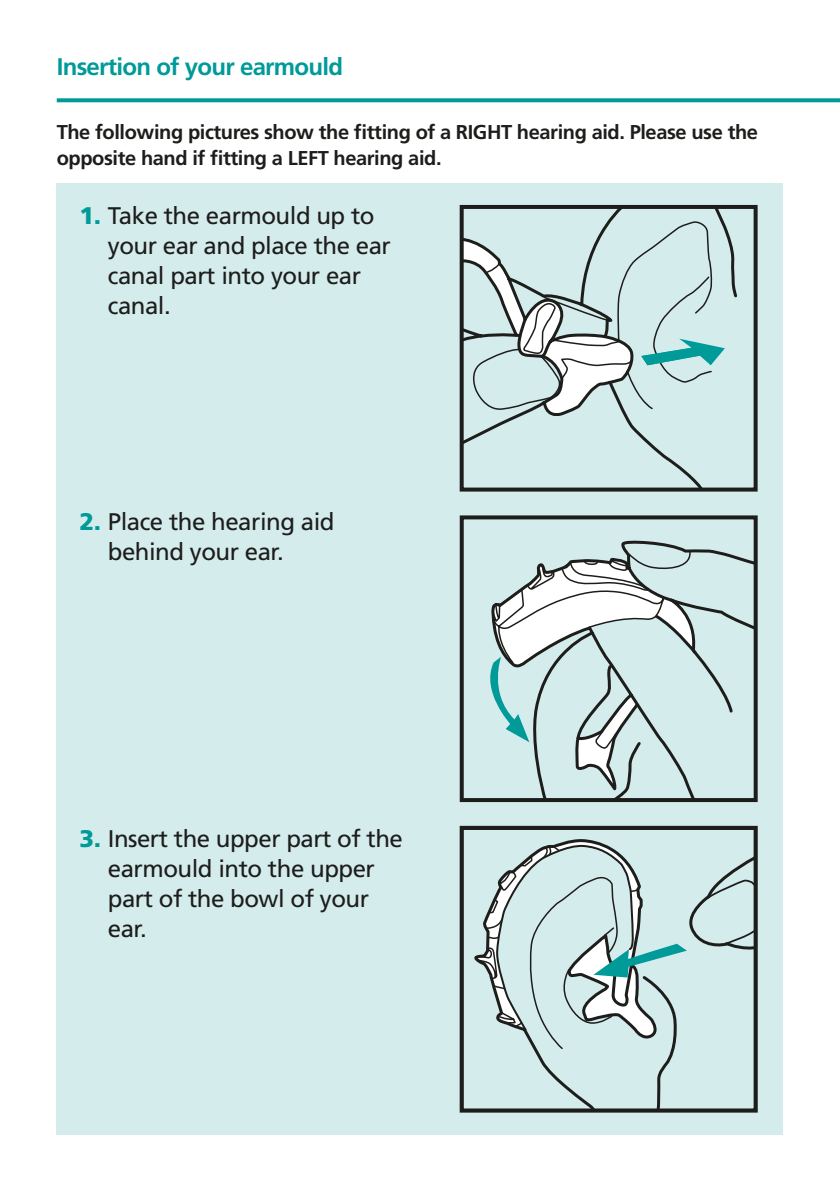
<style>
.page{position:relative;width:840px;height:1191px;background:#fff}
.page>*{position:absolute;margin:0;border:0;box-sizing:border-box;transform-origin:0 0}
.t1{font:24px/30px "Frutiger LT Com";letter-spacing:-.02em;color:#1d1d1b}
.t2{font:700 24px "Frutiger LT Com";letter-spacing:-.03em;color:#009a99}
.t3{font:700 20px/26px "Frutiger LT Com";letter-spacing:-.02em;color:#1d1d1b}
.s1{font-weight:900;color:#009a99}
</style>
<div class="page">
<div style="left:57px;top:183px;width:725px;height:951px;background:#d5eced"></div>
<svg style="left:57px;top:98px;width:782px;height:4px;fill:#009a99"></svg>
<svg style="left:534px;top:839px;width:218px;height:268px"></svg>
<svg style="left:704px;top:879px;width:48px;height:66px"></svg>
<div style="left:459px;top:826px;width:298px;height:286px;border:4px solid #1d1d1b"></div>
<svg style="left:474px;top:840px;width:212px;height:210px"></svg>
<svg style="left:540px;top:540px;width:212px;height:257px"></svg>
<div style="left:459px;top:515px;width:298px;height:287px;border:4px solid #1d1d1b"></div>
<svg style="left:464px;top:210px;width:273px;height:276px"></svg>
<svg style="left:465px;top:219px;width:247px;height:192px"></svg>
<div style="left:459px;top:205px;width:298px;height:286px;border:4px solid #1d1d1b"></div>
<svg style="left:461px;top:238px;width:170px;height:177px"></svg>
<svg style="left:641px;top:339px;width:83px;height:26px"></svg>
<svg style="left:490px;top:551px;width:208px;height:236px"></svg>
<p class="t2" style="left:57px;top:52px;width:288px">Insertion of your earmould</p>
<p class="t3" style="left:57px;top:120px;width:702px">The following pictures show the fitting of a RIGHT hearing aid. Please use the opposite hand if fitting a LEFT hearing aid.</p>
<p class="t1" style="left:108px;top:201px;width:284px;text-indent:-28px"><span class="s1">1.</span> Take the earmould up to your ear and place the ear canal part into your ear canal.</p>
<p class="t1" style="left:108px;top:506px;width:228px;text-indent:-28px"><span class="s1">2.</span> Place the hearing aid behind your ear.</p>
<p class="t1" style="left:108px;top:823px;width:296px;text-indent:-28px"><span class="s1">3.</span> Insert the upper part of the earmould into the upper part of the bowl of your ear.</p>
</div>
